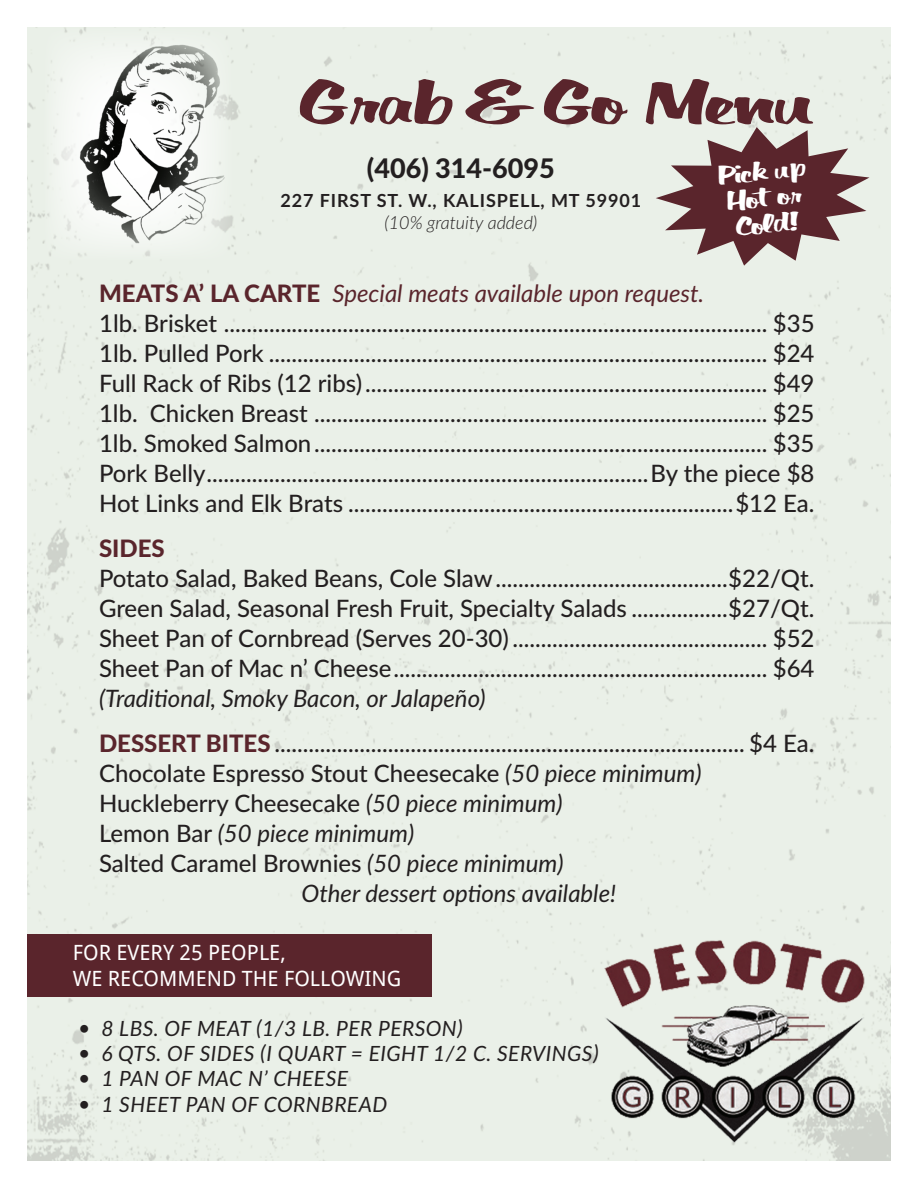
<style>
.page{position:relative;width:918px;height:1188px;background:#fff}
.page>*{position:absolute;margin:0;border:0;box-sizing:border-box;transform-origin:0 0}
.t1{font:expanded 63px "Big Fiction Text";color:#5a252c;scale:.9 1}
.t2{font:800 27px "Lato";color:#231f20}
.t3{font:expanded 26.55px/26.5px "Big Fiction Text";color:#fff;scale:.8 1}
.t4{font:500 24px/30px "Lato";color:#231f20}
.t5{font:italic 24px "Lato";color:#231f20}
.t6{font:800 24px "Lato";color:#5a252c}
.t7{font:italic 21px "Lato";letter-spacing:.02em;color:#231f20}
.t8{font:21px/25.2px "Droid Sans";color:#fff}
.t9{font:700 18px "Lato";letter-spacing:.05em;color:#231f20}
.t10{font:italic 300 18px "Lato";color:#231f20}
.s1{font-weight:800;color:#5a252c}
.s2{font-weight:400;font-style:italic;color:#5a252c}
.s3{font-weight:400;font-style:italic}
.s4{font-weight:500;font-style:normal}
</style>
<div class="page">
<div style="left:27px;top:27px;width:864px;height:1134px;background:#eaf0e8"></div>
<div style="left:44px;top:27px;width:189px;height:234px;background:#eef2ec"></div>
<img style="left:69px;top:27px;width:164px;height:228px">
<img style="left:599px;top:935px;width:272px;height:210px">
<svg style="left:656px;top:127px;width:213px;height:139px;background:#9c8383"></svg>
<div style="left:27px;top:935px;width:405px;height:62px;background:#5a252c"></div>
<h1 class="t1" style="left:302px;top:63px;width:571px">Grab &amp; Go Menu</h1>
<p class="t2" style="left:367px;top:148px;width:190px">(406) 314-6095</p>
<p class="t9" style="left:281px;top:188px;width:362px">227 FIRST ST. W., KALISPELL, MT 59901</p>
<p class="t10" style="left:384px;top:210px;width:155px">(10% gratuity added)</p>
<p class="t3" style="left:717px;top:162px;width:112px;rotate:-6deg">Pick up<br>Hot or<br>Cold!</p>
<p class="t4" style="left:99px;top:277px;width:717px"><span class="s1">MEATS A’ LA CARTE</span> <span class="s2">Special meats available upon request.<br></span>1lb. Brisket ................................................................................................ $35<br>1lb. Pulled Pork ........................................................................................ $24<br>Full Rack of Ribs (12 ribs)....................................................................... $49<br>1lb. Chicken Breast ................................................................................ $25<br>1lb. Smoked Salmon................................................................................ $35<br>Pork Belly..............................................................................By the piece $8<br>Hot Links and Elk Brats ....................................................................$12 Ea.</p>
<p class="t6" style="left:99px;top:530px;width:67px">SIDES</p>
<p class="t4" style="left:99px;top:562px;width:717px;text-align:justify">Potato Salad, Baked Beans, Cole Slaw.........................................$22/Qt.<br>Green Salad, Seasonal Fresh Fruit, Specialty Salads .................$27/Qt.<br>Sheet Pan of Cornbread (Serves 20-30) ............................................. $52<br>Sheet Pan of Mac n’ Cheese.................................................................. $64</p>
<p class="t4" style="left:99px;top:675px;width:717px;line-height:45px"><span class="s3">(Traditional, Smoky Bacon, or Jalapeño)<br></span><span class="s1">DESSERT BITES</span> ................................................................................... $4 Ea.</p>
<p class="t4" style="left:99px;top:757px;width:604px">Chocolate Espresso Stout Cheesecake <span class="s3">(50 piece minimum)</span></p>
<p class="t4" style="left:99px;top:787px;width:465px">Huckleberry Cheesecake <span class="s3">(50 piece minimum)</span></p>
<p class="t5" style="left:99px;top:816px;width:317px"><span class="s4">Lemon Bar</span> (50 piece minimum)</p>
<p class="t4" style="left:99px;top:847px;width:466px">Salted Caramel Brownies <span class="s3">(50 piece minimum)</span></p>
<p class="t5" style="left:302px;top:876px;width:316px">Other dessert options available!</p>
<p class="t8" style="left:73px;top:940px;width:330px">FOR EVERY 25 PEOPLE,<br>WE RECOMMEND THE FOLLOWING</p>
<p class="t7" style="left:78px;top:1013px;width:386px">• 8 LBS. OF MEAT (1/3 LB. PER PERSON)</p>
<p class="t7" style="left:78px;top:1039px;width:522px">• 6 QTS. OF SIDES (I QUART = EIGHT 1/2 C. SERVINGS)</p>
<p class="t7" style="left:78px;top:1064px;width:271px">• 1 PAN OF MAC N’ CHEESE</p>
<p class="t7" style="left:78px;top:1089px;width:311px">• 1 SHEET PAN OF CORNBREAD</p>
</div>
